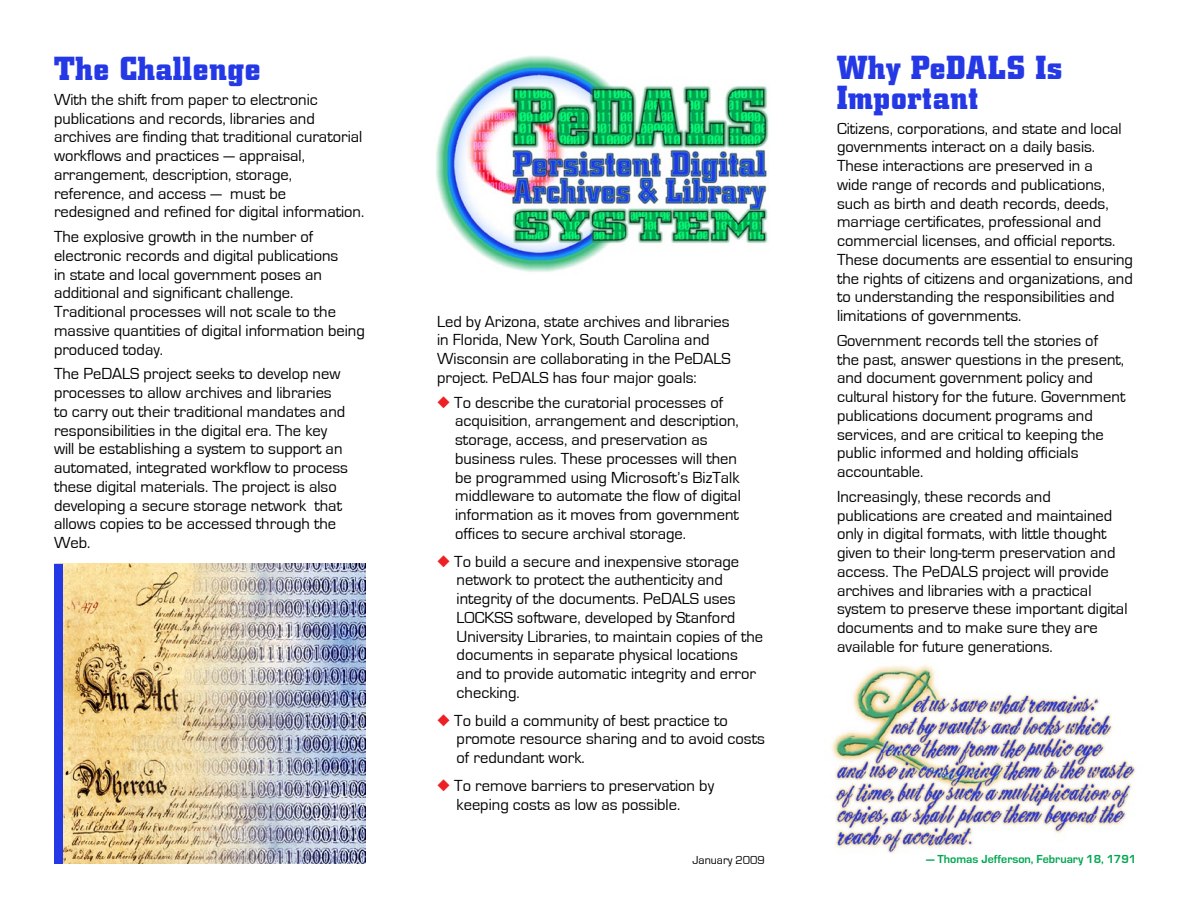
<style>
.page{position:relative;width:1188px;height:918px;background:#fff}
.page>*{position:absolute;margin:0;border:0;box-sizing:border-box;transform-origin:0 0}
.t1{font:700 33px/30px "City";letter-spacing:.025em;color:#2439e5}
.t2{font:16.5px/18.8px "Eurostile";color:#000}
.t3{font:700 12px "Eurostile";color:#00a651}
.t4{font:12px "Eurostile";color:#000}
.s1{color:#ed2024}
</style>
<div class="page">
<img style="left:436px;top:55px;width:333px;height:217px">
<img style="left:63px;top:564px;width:302px;height:300px">
<div style="left:54px;top:564px;width:9px;height:300px;background:#2439e5"></div>
<img style="left:831px;top:665px;width:305px;height:189px">
<h1 class="t1" style="left:54px;top:54px;width:208px">The Challenge</h1>
<p class="t2" style="left:54px;top:90px;width:312px">With the shift from paper to electronic publications and records, libraries and archives are finding that traditional curatorial workflows and practices — appraisal, arrangement, description, storage, reference, and access — must be redesigned and refined for digital information.</p>
<p class="t2" style="left:54px;top:228px;width:312px">The explosive growth in the number of electronic records and digital publications<br>in state and local government poses an additional and significant challenge.<br>Traditional processes will not scale to the massive quantities of digital information being produced today.</p>
<p class="t2" style="left:54px;top:365px;width:296px">The PeDALS project seeks to develop new processes to allow archives and libraries to carry out their traditional mandates and responsibilities in the digital era. The key will be establishing a system to support an automated, integrated workflow to process these digital materials. The project is also developing a secure storage network that allows copies to be accessed through the Web.</p>
<p class="t2" style="left:437px;top:312px;width:295px">Led by Arizona, state archives and libraries in Florida, New York, South Carolina and Wisconsin are collaborating in the PeDALS project. PeDALS has four major goals:</p>
<p class="t2" style="left:455px;top:393px;width:287px;text-indent:-18px"><span class="s1">◆</span> To describe the curatorial processes of acquisition, arrangement and description, storage, access, and preservation as business rules. These processes will then be programmed using Microsoft’s BizTalk middleware to automate the flow of digital information as it moves from government offices to secure archival storage.</p>
<p class="t2" style="left:457px;top:552px;width:308px;text-indent:-20px"><span class="s1">◆</span> To build a secure and inexpensive storage network to protect the authenticity and integrity of the documents. PeDALS uses LOCKSS software, developed by Stanford University Libraries, to maintain copies of the documents in separate physical locations and to provide automatic integrity and error checking.</p>
<p class="t2" style="left:457px;top:711px;width:310px;text-indent:-20px"><span class="s1">◆</span> To build a community of best practice to promote resource sharing and to avoid costs of redundant work.</p>
<p class="t2" style="left:457px;top:776px;width:259px;text-indent:-20px"><span class="s1">◆</span> To remove barriers to preservation by keeping costs as low as possible.</p>
<h1 class="t1" style="left:837px;top:53px;width:227px">Why PeDALS Is<br>Important</h1>
<p class="t2" style="left:837px;top:119px;width:298px">Citizens, corporations, and state and local governments interact on a daily basis.<br>These interactions are preserved in a<br>wide range of records and publications, such as birth and death records, deeds, marriage certificates, professional and commercial licenses, and official reports.<br>These documents are essential to ensuring the rights of citizens and organizations, and to understanding the responsibilities and limitations of governments.</p>
<p class="t2" style="left:837px;top:331px;width:290px">Government records tell the stories of<br>the past, answer questions in the present, and document government policy and cultural history for the future. Government publications document programs and services, and are critical to keeping the public informed and holding officials accountable.</p>
<p class="t2" style="left:837px;top:487px;width:292px">Increasingly, these records and publications are created and maintained only in digital formats, with little thought given to their long-term preservation and access. The PeDALS project will provide archives and libraries with a practical system to preserve these important digital documents and to make sure they are available for future generations.</p>
<p class="t4" style="left:693px;top:854px;width:74px">January 2009</p>
<p class="t3" style="left:926px;top:853px;width:212px">— Thomas Jefferson, February 18, 1791</p>
</div>
